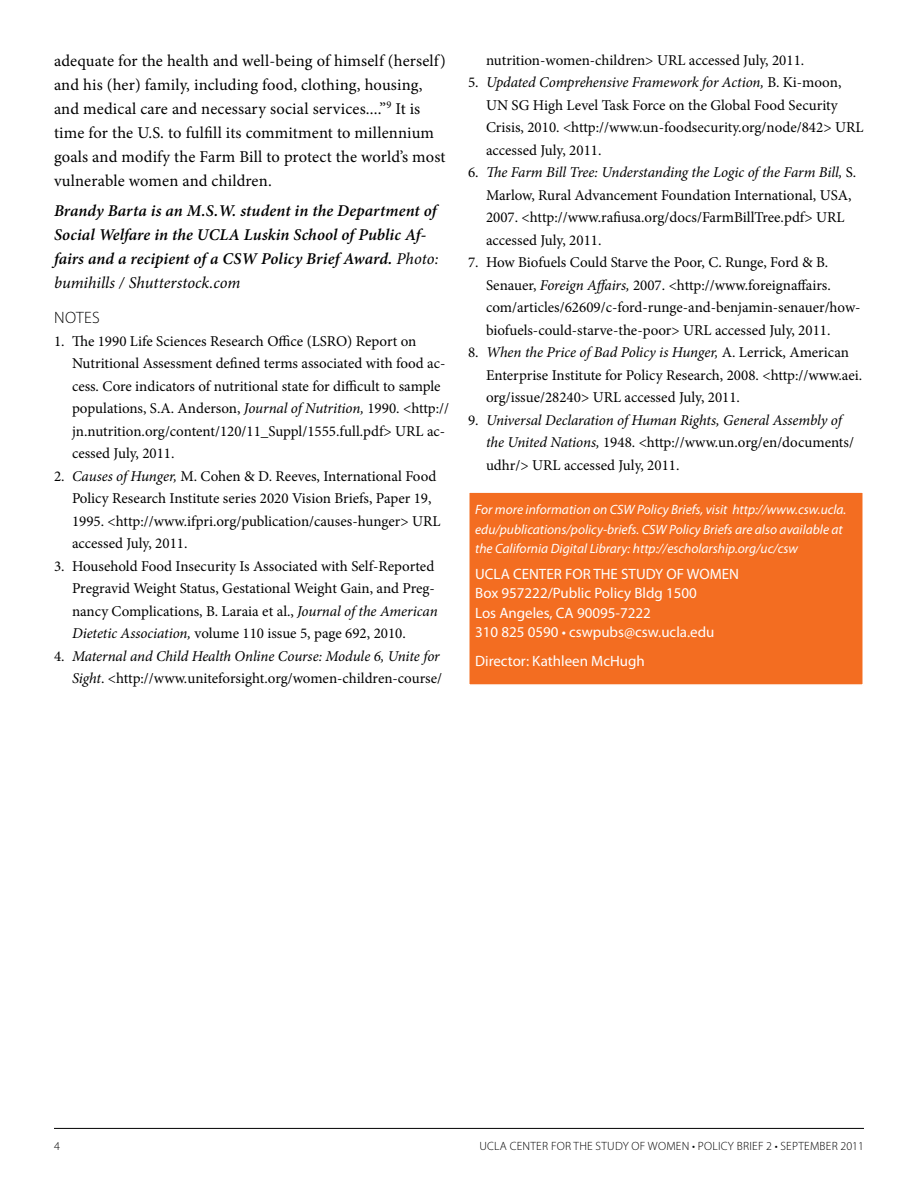
<style>
.page{position:relative;width:918px;height:1188px;background:#fff}
.page>*{position:absolute;margin:0;border:0;box-sizing:border-box;transform-origin:0 0}
.t1{font:16.5px/24px "Minion Pro";letter-spacing:.01em;color:#000}
.t2{font:italic 600 16.5px/24px "Minion Pro";letter-spacing:.005em;color:#000}
.t3{font:300 16.5px "Myriad Pro";color:#000}
.t4{font:15px/22.5px "Minion Pro";color:#000}
.t5{font:italic 15px/22.5px "Minion Pro";letter-spacing:-.01em;color:#000;text-align:right}
.t6{font:15px/19.5px "Myriad Pro";color:#fff}
.t7{font:italic 13.5px/19.5px "Myriad Pro";color:#fff}
.t8{font:300 12px "Myriad Pro";letter-spacing:.02em;color:#000}
.s1{font-weight:400}
.s2{font-style:italic}
.s3{font-style:normal}
</style>
<div class="page">
<hr style="left:54px;top:1128px;width:810px;height:1px;background:#000">
<div style="left:468px;top:491px;width:396px;height:195px;background:#f36d21;border:2px solid #fff"></div>
<p class="t1" style="left:54px;top:49px;width:393px">adequate for the health and well-being of himself (herself) and his (her) family, including food, clothing, housing, and medical care and necessary social services....”<sup>9</sup> It is time for the U.S. to fulfill its commitment to millennium goals and modify the Farm Bill to protect the world’s most vulnerable women and children.</p>
<p class="t2" style="left:54px;top:199px;width:386px">Brandy Barta is an M.S.W. student in the Department of Social Welfare in the UCLA Luskin School of Public Af&shy;fairs and a recipient of a CSW Policy Brief Award. <span class="s1">Photo: bumihills / Shutterstock.com</span></p>
<p class="t3" style="left:54px;top:308px;width:10px">NOTE</p>
<p class="t3" style="left:92px;top:308px;width:9px">S</p>
<p class="t4" style="left:72px;top:330px;width:379px;text-indent:-18px">1. The 1990 Life Sciences Research Office (LSRO) Report on Nutritional Assessment defined terms associated with food ac&shy;cess. Core indicators of nutritional state for difficult to sample populations, S.A. Anderson, <span class="s2">Journal of Nutrition,</span> 1990. &lt;http:// jn.nutrition.org/content/120/11_Suppl/1555.full.pdf&gt; URL ac&shy;cessed July, 2011.</p>
<p class="t4" style="left:72px;top:465px;width:370px;text-indent:-18px">2. <span class="s2">Causes of Hunger,</span> M. Cohen &amp; D. Reeves, International Food Policy Research Institute series 2020 Vision Briefs, Paper 19, 1995. &lt;http://www.ifpri.org/publication/causes-hunger&gt; URL accessed July, 2011.</p>
<p class="t4" style="left:72px;top:555px;width:367px;text-indent:-18px">3. Household Food Insecurity Is Associated with Self-Reported Pregravid Weight Status, Gestational Weight Gain, and Preg&shy;nancy Complications, B. Laraia et al., <span class="s2">Journal of the American Dietetic Association,</span> volume 110 issue 5, page 692, 2010.</p>
<p class="t5" style="left:54px;top:645px;width:390px"><span class="s3">4.</span> Maternal and Child Health Online Course: Module 6, Unite for<br>Sight<span class="s3">. &lt;http://www.uniteforsight.org/women-children-course/</span></p>
<p class="t4" style="left:486px;top:49px;width:320px">nutrition-women-children&gt; URL accessed July, 2011.</p>
<p class="t4" style="left:486px;top:71px;width:379px;text-indent:-18px">5. <span class="s2">Updated Comprehensive Framework for Action,</span> B. Ki-moon, UN SG High Level Task Force on the Global Food Security Crisis, 2010. &lt;http://www.un-foodsecurity.org/node/842&gt; URL accessed July, 2011.</p>
<p class="t4" style="left:486px;top:161px;width:372px;text-indent:-18px">6. <span class="s2">The Farm Bill Tree: Understanding the Logic of the Farm Bill,</span> S.<br>Marlow, Rural Advancement Foundation International, USA, 2007. &lt;http://www.rafiusa.org/docs/FarmBillTree.pdf&gt; URL accessed July, 2011.</p>
<p class="t4" style="left:486px;top:251px;width:376px;text-indent:-18px">7. How Biofuels Could Starve the Poor, C. Runge, Ford &amp; B.<br>Senauer, <span class="s2">Foreign Affairs,</span> 2007. &lt;http://www.foreignaffairs. com/articles/62609/c-ford-runge-and-benjamin-senauer/how&shy;biofuels-could-starve-the-poor&gt; URL accessed July, 2011.</p>
<p class="t4" style="left:486px;top:341px;width:378px;text-indent:-18px">8. <span class="s2">When the Price of Bad Policy is Hunger,</span> A. Lerrick, American<br>Enterprise Institute for Policy Research, 2008. &lt;http://www.aei. org/issue/28240&gt; URL accessed July, 2011.</p>
<p class="t5" style="left:486px;top:409px;width:370px;text-align:left;text-indent:-18px"><span class="s3">9.</span> Universal Declaration of Human Rights, General Assembly of the United Nations, <span class="s3">1948. &lt;http://www.un.org/en/documents/ udhr/&gt; URL accessed July, 2011.</span></p>
<p class="t7" style="left:475px;top:500px;width:373px">For more information on CSW Policy Briefs, visit http://www.csw.ucla. edu/publications/policy-briefs. CSW Policy Briefs are also available at the California Digital Library: http://escholarship.org/uc/csw</p>
<p class="t6" style="left:475px;top:564px;width:265px">UCLA CENTER FOR THE STUDY OF WOMEN Box 957222/Public Policy Bldg 1500<br>Los Angeles, CA 90095-7222<br>310 825 0590 • cswpubs@csw.ucla.edu</p>
<p class="t6" style="left:475px;top:651px;width:171px">Director: Kathleen McHugh</p>
<p class="t8" style="left:54px;top:1139px;width:7px">4</p>
<p class="t8" style="left:479px;top:1139px;width:386px">UCLA CENTER FOR THE STUDY OF WOMEN • POLICY BRIEF 2 • SEPTEMBER 2011</p>
</div>
